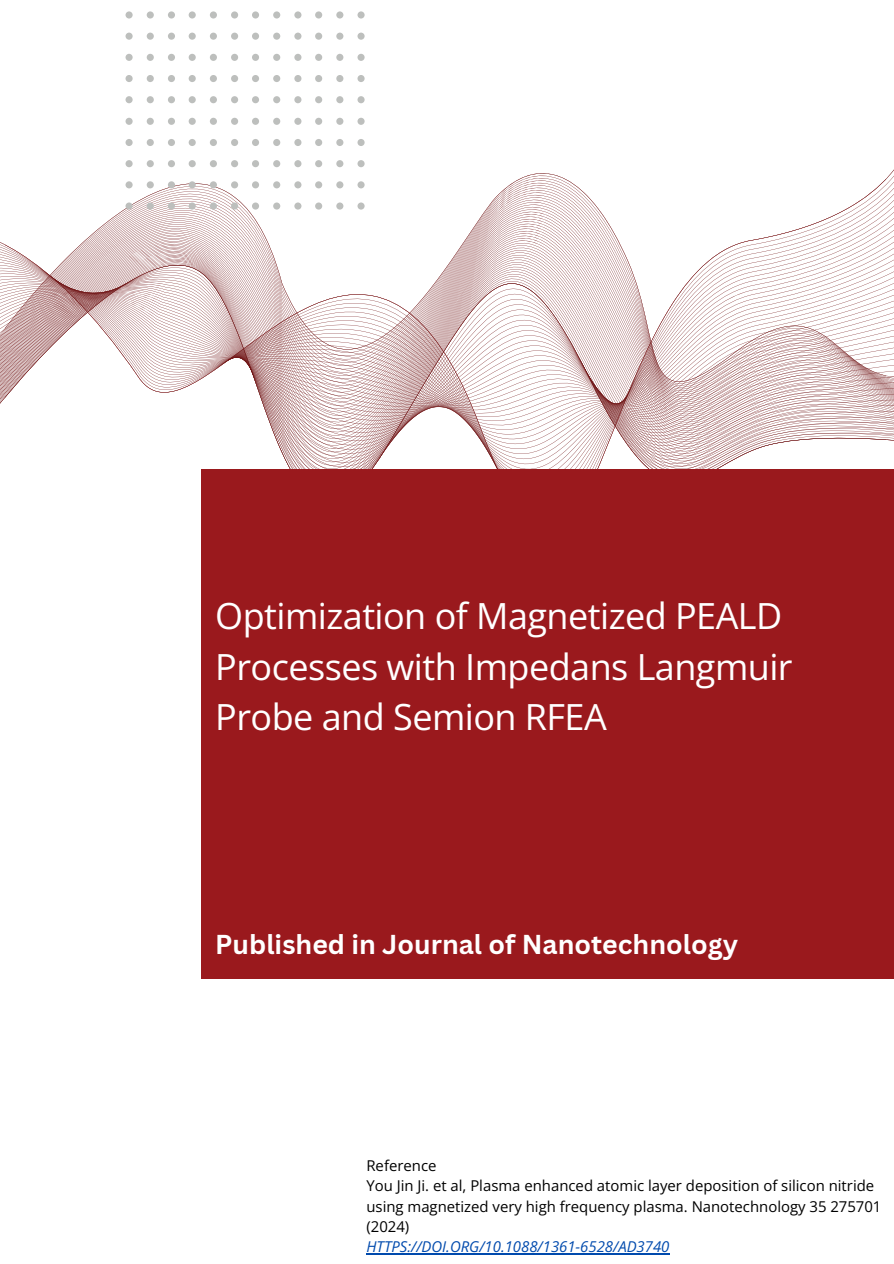
<style>
.page{position:relative;width:894px;height:1264px;background:#fff}
.page>*{position:absolute;margin:0;border:0;box-sizing:border-box;transform-origin:0 0}
.t1{font:36px/50.7px "Open Sans";letter-spacing:-.015em;color:#fff}
.t2{font:700 26.55px "Canva Sans";color:#fff}
.t3{font:14.85px/20.2px "Open Sans";color:#000}
.s1{font-style:italic;color:#004aad}
</style>
<div class="page">
<svg style="left:0;top:141px;width:893px;height:328px"></svg>
<svg style="left:707px;top:141px;width:81px;height:29px"></svg>
<svg style="left:125px;top:11px;width:239px;height:199px"></svg>
<div style="left:201px;top:469px;width:692px;height:509px;background:#9a191d"></div>
<hr style="left:366px;top:1253px;width:303px;height:1px;background:#004aad">
<p class="t1" style="left:215px;top:589px;width:578px">Optimization of Magnetized PEALD<br>Processes with Impedans Langmuir<br>Probe and Semion RFEA</p>
<p class="t2" style="left:215px;top:926px;width:524px">Published in Journal of Nanotechnology</p>
<p class="t3" style="left:366px;top:1155px;width:516px">Reference<br>You Jin Ji. et al, Plasma enhanced atomic layer deposition of silicon nitride using magnetized very high frequency plasma. Nanotechnology 35 275701 (2024)<br><span class="s1">HTTPS://DOI.ORG/10.1088/1361-6528/AD3740</span></p>
</div>
